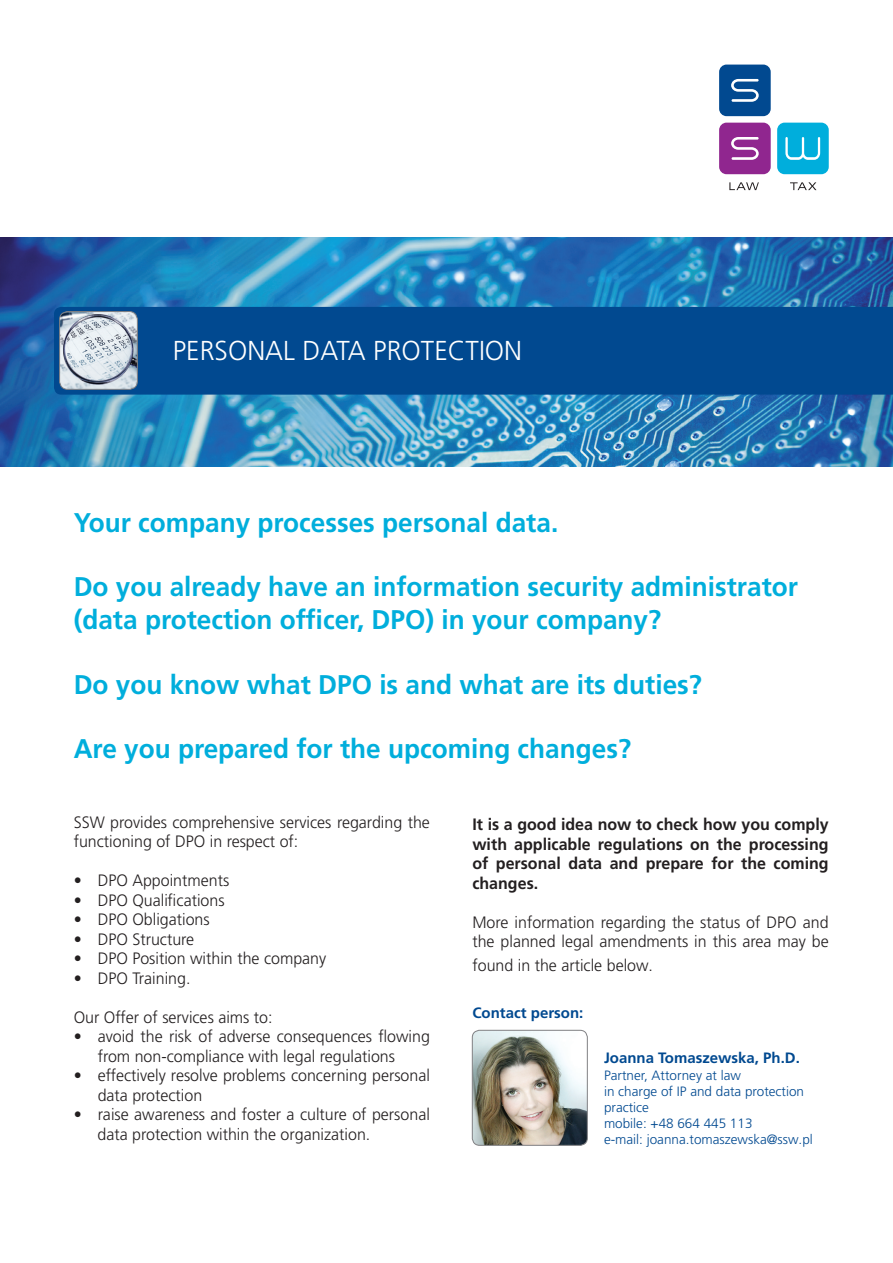
<style>
.page{position:relative;width:893px;height:1263px;background:#fff}
.page>*{position:absolute;margin:0;border:0;box-sizing:border-box;transform-origin:0 0}
.t1{font:300 27.3px "Frutiger LT Pro";color:#fff}
.t2{font:700 27px/32.4px "Frutiger LT Pro";color:#00aedc}
.t3{font:300 16.5px/19.5px "Frutiger LT Pro";color:#231f20}
.t4{font:700 16.5px/19.5px "Frutiger LT Pro";color:#231f20;text-align:justify}
.t5{font:700 15px "Frutiger LT Pro";color:#014990}
.t6{font:300 13.5px/16.2px "Frutiger LT Pro";color:#014990}
</style>
<div class="page">
<img style="left:0;top:237px;width:893px;height:230px">
<div style="left:54px;top:307px;width:839px;height:88px;background:#014990"></div>
<div style="left:777px;top:123px;width:52px;height:51px;background:#00aedc;border-radius:7px"></div>
<div style="left:719px;top:123px;width:52px;height:51px;background:#90268f;border-radius:7px"></div>
<svg style="left:731px;top:137px;width:28px;height:23px"></svg>
<div style="left:719px;top:65px;width:52px;height:51px;background:#014990;border-radius:7px"></div>
<svg style="left:785px;top:137px;width:35px;height:23px"></svg>
<svg style="left:731px;top:79px;width:28px;height:23px"></svg>
<svg style="left:729px;top:182px;width:30px;height:8px"></svg>
<svg style="left:790px;top:182px;width:26px;height:8px"></svg>
<img style="left:60px;top:312px;width:77px;height:77px">
<div style="left:60px;top:311px;width:77px;height:78px;border:1px solid #808083;border-radius:8px"></div>
<img style="left:472px;top:1030px;width:115px;height:115px">
<div style="left:472px;top:1030px;width:115px;height:115px;border:1px solid #808083;border-radius:7px"></div>
<h1 class="t1" style="left:173px;top:334px;width:351px">PERSONAL DATA PROTECTION</h1>
<h2 class="t2" style="left:74px;top:506px;width:486px">Your company processes personal data.</h2>
<h2 class="t2" style="left:74px;top:571px;width:726px">Do you already have an information security administrator (data protection officer, DPO) in your company?</h2>
<h2 class="t2" style="left:74px;top:668px;width:630px">Do you know what DPO is and what are its duties?</h2>
<h2 class="t2" style="left:74px;top:733px;width:559px">Are you prepared for the upcoming changes?</h2>
<p class="t3" style="left:74px;top:812px;width:358px">SSW provides comprehensive services regarding the functioning of DPO in respect of:</p>
<p class="t3" style="left:74px;top:871px;width:157px">• DPO Appointments</p>
<p class="t3" style="left:74px;top:890px;width:152px">• DPO Qualifications</p>
<p class="t3" style="left:74px;top:910px;width:138px">• DPO Obligations</p>
<p class="t3" style="left:74px;top:929px;width:122px">• DPO Structure</p>
<p class="t3" style="left:74px;top:949px;width:254px">• DPO Position within the company</p>
<p class="t3" style="left:74px;top:968px;width:118px">• DPO Training.</p>
<p class="t3" style="left:74px;top:1007px;width:200px">Our Offer of services aims to:</p>
<p class="t3" style="left:98px;top:1027px;width:334px;text-indent:-24px">• avoid the risk of adverse consequences flowing from non-compliance with legal regulations</p>
<p class="t3" style="left:98px;top:1066px;width:334px;text-indent:-24px">• effectively resolve problems concerning personal data protection</p>
<p class="t3" style="left:98px;top:1105px;width:334px;text-indent:-24px">• raise awareness and foster a culture of personal data protection within the organization.</p>
<p class="t4" style="left:472px;top:815px;width:358px">It is a good idea now to check how you comply with applicable regulations on the processing of personal data and prepare for the coming changes.</p>
<p class="t3" style="left:472px;top:912px;width:358px">More information regarding the status of DPO and the planned legal amendments in this area may be</p>
<p class="t3" style="left:472px;top:956px;width:182px">found in the article below.</p>
<p class="t5" style="left:472px;top:1003px;width:112px">Contact person:</p>
<p class="t5" style="left:604px;top:1049px;width:197px">Joanna Tomaszewska, Ph.D.</p>
<p class="t6" style="left:604px;top:1067px;width:210px">Partner, Attorney at law<br>in charge of IP and data protection practice<br>mobile: +48 664 445 113<br>e-mail: joanna.tomaszewska@ssw.pl</p>
</div>
